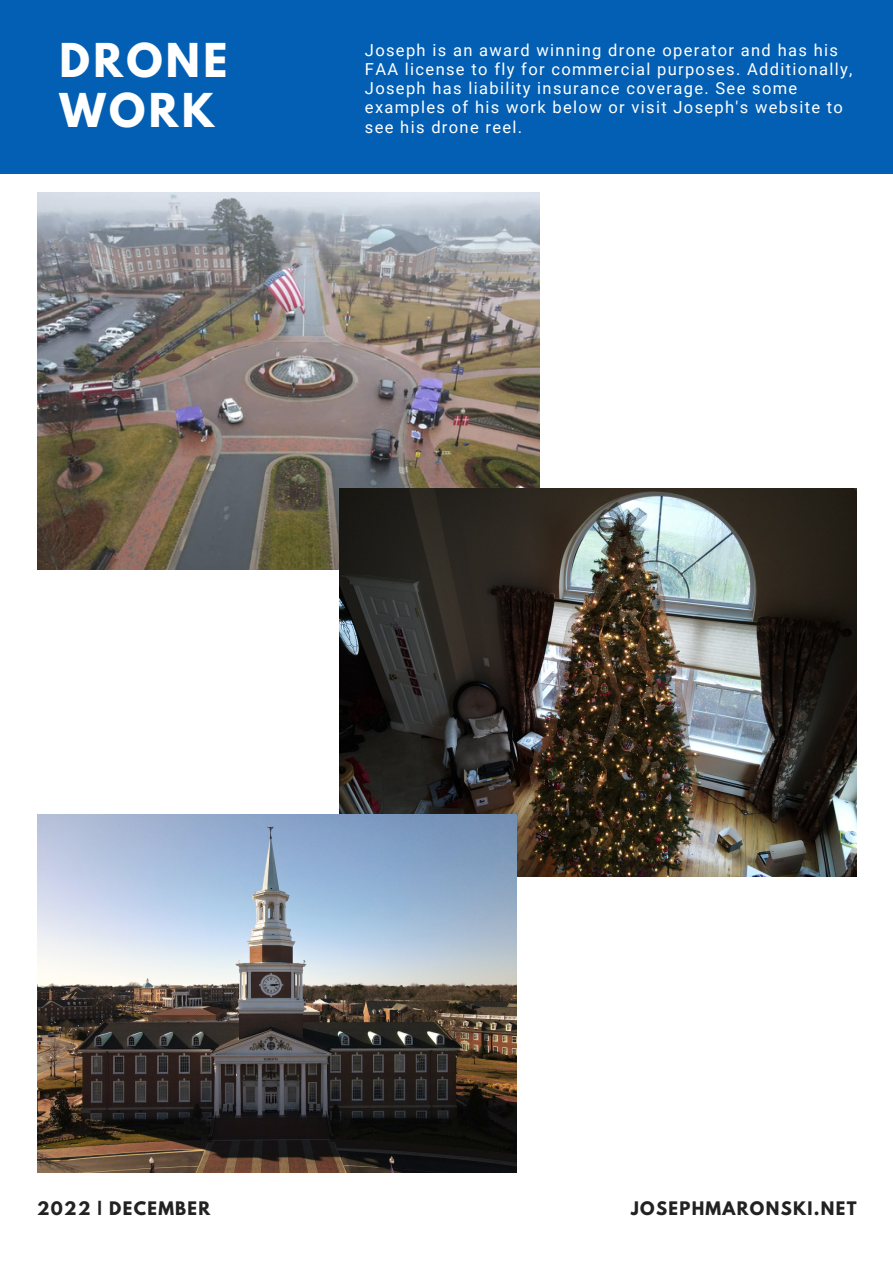
<style>
.page{position:relative;width:893px;height:1264px;background:#fff}
.page>*{position:absolute;margin:0;border:0;box-sizing:border-box;transform-origin:0 0}
.t1{font:700 41.25px/49.5px "League Spartan";letter-spacing:.08em;color:#fff}
.t2{font:16.5px/19px "Roboto";letter-spacing:.08em;color:#fff}
.t3{font:700 16.5px "League Spartan";letter-spacing:.08em;color:#222}
</style>
<div class="page">
<div style="left:0;top:0;width:892px;height:173px;background:#025fb4"></div>
<img style="left:37px;top:192px;width:503px;height:377px">
<img style="left:339px;top:489px;width:517px;height:387px">
<img style="left:37px;top:814px;width:479px;height:358px">
<h1 class="t1" style="left:60px;top:41px;width:169px">DRONE<br>WORK</h1>
<p class="t2" style="left:365px;top:41px;width:489px">Joseph is an award winning drone operator and has his FAA license to fly for commercial purposes. Additionally, Joseph has liability insurance coverage. See some examples of his work below or visit Joseph's website to see his drone reel.</p>
<p class="t3" style="left:37px;top:1200px;width:175px">2022 | DECEMBER</p>
<p class="t3" style="left:631px;top:1200px;width:227px">JOSEPHMARONSKI.NET</p>
</div>
